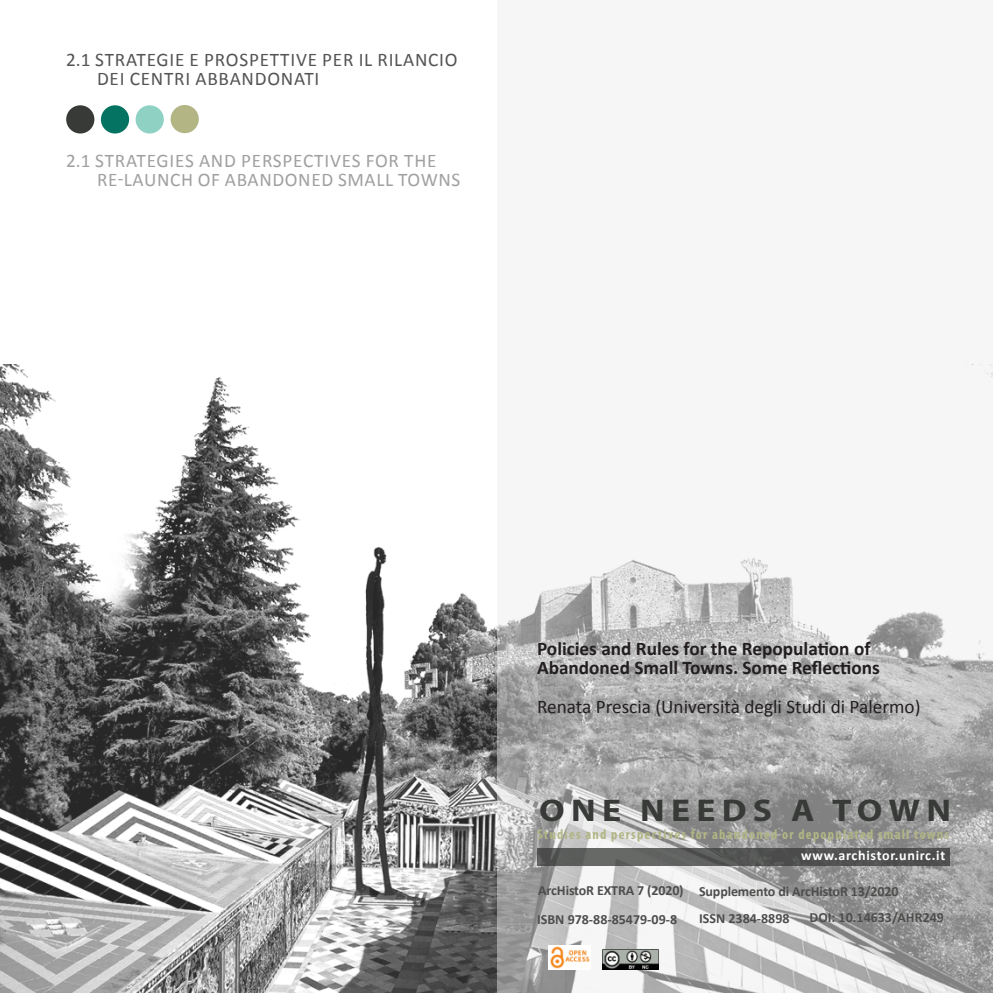
<style>
.page{position:relative;width:993px;height:993px;background:#fff}
.page>*{position:absolute;margin:0;border:0;box-sizing:border-box;transform-origin:0 0}
.t1{font:700 31.5px "Myriad Pro";letter-spacing:.175em;color:#383a38;scale:1.13 1}
.t2{font:700 19.25px/19.2px "Calibri";color:#231f20}
.t3{font:19.25px/19.2px "Calibri";letter-spacing:.03em;color:#a0a0a0}
.t4{font:19.25px/19.2px "Calibri";letter-spacing:.04em;color:#545454}
.t5{font:19.25px "Calibri";color:#231f20}
.t6{font:700 14px "Calibri";letter-spacing:-.01em;color:#4d4e4c}
.t7{font:700 condensed 14px "Myriad Pro";letter-spacing:.09em;color:#b2b584}
.t8{font:700 14px "Calibri";letter-spacing:.05em;color:#fff}
</style>
<div class="page">
<img style="left:0;top:364px;width:497px;height:628px">
<svg style="left:497px;top:364px;width:495px;height:628px"></svg>
<svg style="left:537px;top:848px;width:412px;height:17px;background:#565756"></svg>
<img style="left:602px;top:948px;width:56px;height:20px">
<img style="left:548px;top:945px;width:42px;height:24px">
<div style="left:101px;top:105px;width:28px;height:28px;background:#047361;border-radius:50%"></div>
<div style="left:135px;top:105px;width:29px;height:28px;background:#8fd1c3;border-radius:50%"></div>
<div style="left:170px;top:105px;width:29px;height:28px;background:#b3b585;border-radius:50%"></div>
<div style="left:66px;top:105px;width:28px;height:28px;background:#383a38;border-radius:50%"></div>
<h2 class="t4" style="left:97px;top:49px;width:362px;text-indent:-31px">2.1 STRATEGIE E PROSPETTIVE PER IL RILANCIO<br>DEI CENTRI ABBANDONATI</h2>
<h2 class="t3" style="left:97px;top:150px;width:363px;text-indent:-31px">2.1 STRATEGIES AND PERSP ECTIVES FOR THE<br>RE-LAUNCH OF ABANDONED SMALL TOWNS</h2>
<h2 class="t2" style="left:537px;top:638px;width:344px">Policies and Rules for the Repopulation of<br>Abandoned Small Towns. Some Reflections</h2>
<h2 class="t5" style="left:537px;top:693px;width:385px">RENATA PRESCIA (U NIVERSITÀ DEGLI STUDI DI PALERMO)</h2>
<h1 class="t1" style="left:539px;top:789px;width:366px">ONE NEEDS A TOWN</h1>
<p class="t7" style="left:537px;top:825px;width:413px">Studies and perspectives for abandoned or depopulated small towns</p>
<p class="t6" style="left:538px;top:880px;width:147px">ArcHistoR EXTRA 7 (2020)</p>
<p class="t8" style="left:801px;top:845px;width:145px">www.archistor.unirc.it</p>
<p class="t6" style="left:698px;top:881px;width:201px">Supplemento di ArcHistoR 13/2020</p>
<p class="t6" style="left:537px;top:908px;width:142px">ISBN 978-88-85479-09-8</p>
<p class="t6" style="left:809px;top:907px;width:136px">DOI: 10.14633/AHR249</p>
<p class="t6" style="left:698px;top:908px;width:92px">ISSN 2384-8898</p>
</div>
